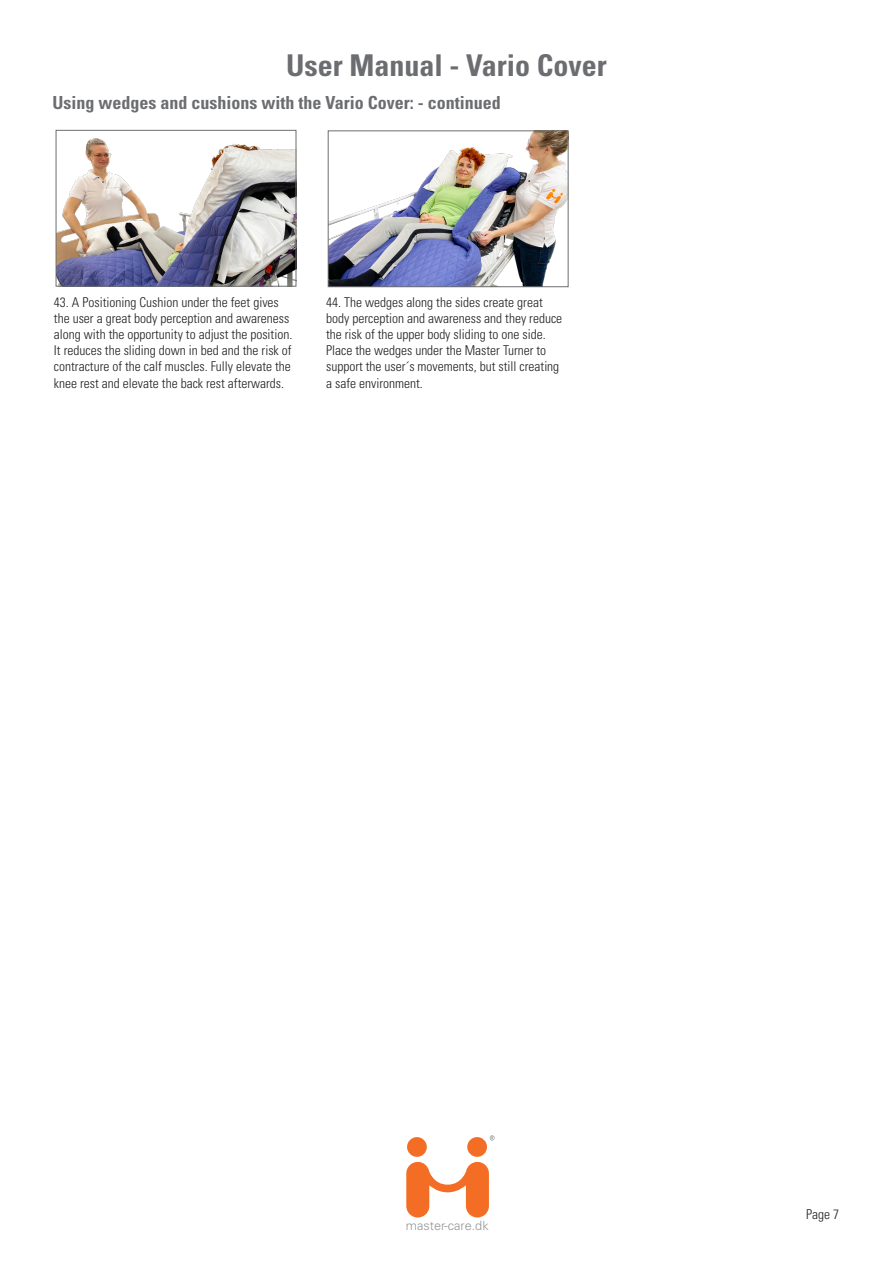
<style>
.page{position:relative;width:893px;height:1263px;background:#fff}
.page>*{position:absolute;margin:0;border:0;box-sizing:border-box;transform-origin:0 0}
.t1{font:700 condensed 30px "Univers LT Std";color:#6c6d70}
.Underoverskrift{font:700 condensed 18px "Univers LT Std";color:#6c6d70}
.t2{font:300 condensed 13.5px/16.2px "Univers LT Std";color:#231f20}
.t3{font:300 12.75px "Univers LT Std";color:#939598}
</style>
<div class="page">
<img style="left:330px;top:132px;width:236px;height:153px">
<div style="left:328px;top:130px;width:240px;height:157px;border:1px solid #6c6d70"></div>
<img style="left:58px;top:138px;width:236px;height:147px">
<div style="left:56px;top:130px;width:240px;height:157px;border:1px solid #6c6d70"></div>
<svg style="left:406px;top:1162px;width:83px;height:55px"></svg>
<div style="left:407px;top:1137px;width:20px;height:20px;background:#f36e24;border-radius:50%"></div>
<div style="left:467px;top:1137px;width:20px;height:20px;background:#f36e24;border-radius:50%"></div>
<svg style="left:490px;top:1135px;width:4px;height:5px"></svg>
<h1 class="t1" style="left:286px;top:47px;width:322px">User Manual - Vario Cover</h1>
<p class="Underoverskrift" style="left:53px;top:92px;width:450px">Using wedges and cushions with the Vario Cover: - continued</p>
<p class="t2" style="left:54px;top:294px;width:240px">43. A Positioning Cushion under the feet gives the user a great body perception and awareness along with the opportunity to adjust the position.<br>It reduces the sliding down in bed and the risk of contracture of the calf muscles. Fully elevate the knee rest and elevate the back rest afterwards.</p>
<p class="t2" style="left:326px;top:294px;width:238px">44. The wedges along the sides create great body perception and awareness and they reduce the risk of the upper body sliding to one side.<br>Place the wedges under the Master Turner to support the user´s movements, but still creating a safe environment.</p>
<p class="t3" style="left:406px;top:1217px;width:84px">master-care.dk</p>
<p class="t2" style="left:806px;top:1206px;width:34px">Page 7</p>
</div>
